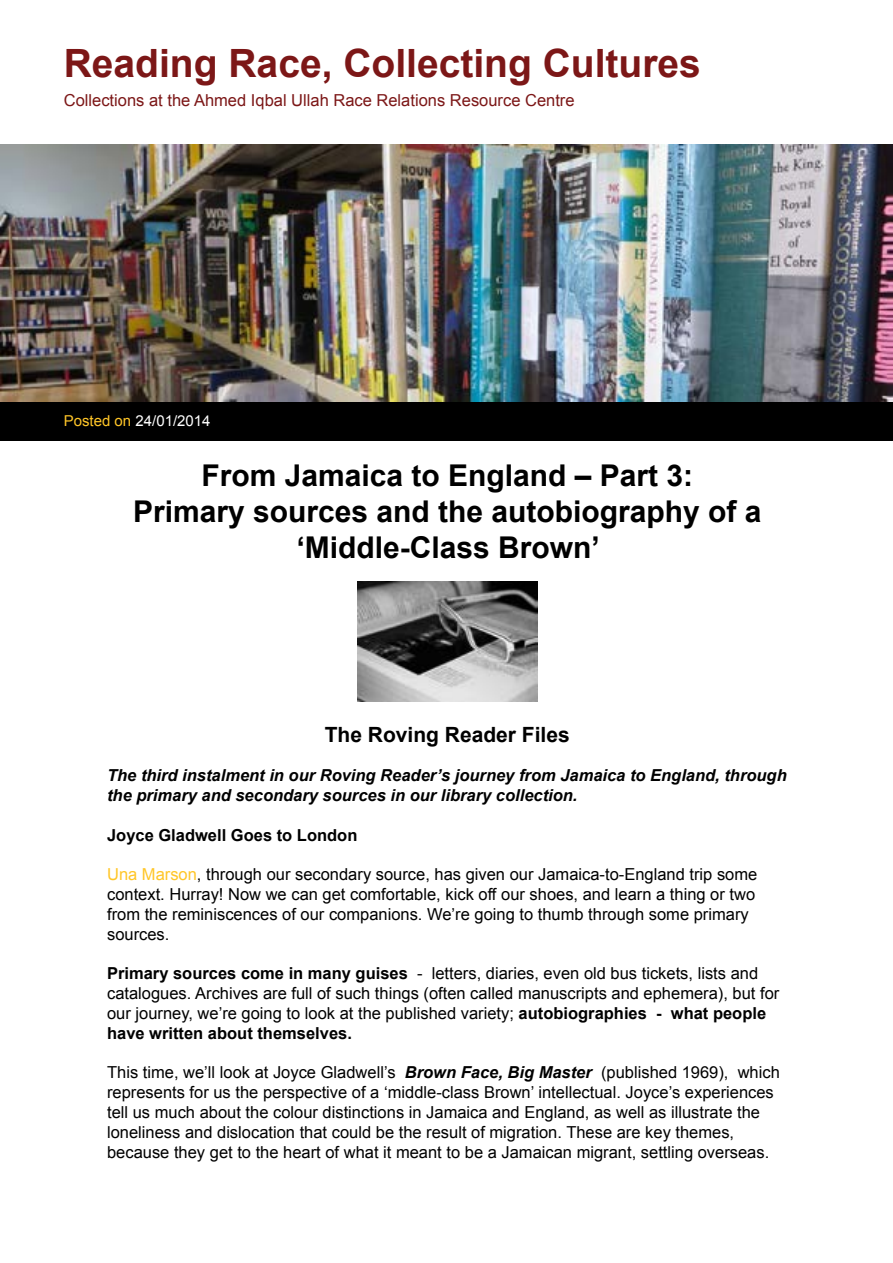
<style>
.page{position:relative;width:893px;height:1263px;background:#fff}
.page>*{position:absolute;margin:0;border:0;box-sizing:border-box;transform-origin:0 0}
.t1{font:700 39px "Arial";color:#7c1717}
.t2{font:700 30px/36px "Arial";color:#000;text-align:center}
.t3{font:700 21px "Arial";color:#000}
.t4{font:16.5px/19.8px "Arial";color:#000}
.t5{font:italic 700 16.5px/19.8px "Arial";color:#000}
.t6{font:16.5px "Arial";color:#7c1717}
.t7{font:700 16.5px "Arial";color:#000}
.t8{font:15px "Arial";color:#fff}
.s1{color:#ffc628}
.s2{font-weight:700}
.s3{font-weight:700;font-style:italic}
</style>
<div class="page">
<img style="left:0;top:145px;width:893px;height:257px">
<div style="left:0;top:403px;width:893px;height:38px;background:#000"></div>
<img style="left:357px;top:581px;width:180px;height:121px">
<h1 class="t1" style="left:64px;top:38px;width:639px">Reading Race, Collecting Cultures</h1>
<p class="t6" style="left:64px;top:89px;width:512px">Collections at the Ahmed Iqbal Ullah Race Relations Resource Centre</p>
<p class="t8" style="left:64px;top:411px;width:148px"><span class="s1">Posted on</span> 24/01/2014</p>
<h2 class="t2" style="left:133px;top:458px;width:630px">From Jamaica to England – Part 3:<br>Primary sources and the autobiography of a ‘Middle-Class Brown’</h2>
<p class="t3" style="left:325px;top:720px;width:247px">The Roving Reader Files</p>
<p class="t5" style="left:107px;top:766px;width:681px">The third instalment in our Roving Reader’s journey from Jamaica to England, through the primary and secondary sources in our library collection.</p>
<p class="t7" style="left:107px;top:824px;width:252px">Joyce Gladwell Goes to London</p>
<p class="t4" style="left:107px;top:865px;width:652px"><span class="s1">Una Marson</span>, through our secondary source, has given our Jamaica-to-England trip some context. Hurray! Now we can get comfortable, kick off our shoes, and learn a thing or two from the reminiscences of our companions. We’re going to thumb through some primary sources.</p>
<p class="t4" style="left:107px;top:964px;width:674px"><span class="s2">Primary sources come in many guises</span> - letters, diaries, even old bus tickets, lists and catalogues. Archives are full of such things (often called manuscripts and ephemera), but for our journey, we’re going to look at the published variety; <span class="s2">autobiographies - what people have written about themselves.</span></p>
<p class="t4" style="left:107px;top:1063px;width:674px">This time, we’ll look at Joyce Gladwell’s <span class="s3">Brown Face, Big Master</span> (published 1969), which represents for us the perspective of a ‘middle-class Brown’ intellectual. Joyce’s experiences tell us much about the colour distinctions in Jamaica and England, as well as illustrate the loneliness and dislocation that could be the result of migration. These are key themes, because they get to the heart of what it meant to be a Jamaican migrant, settling overseas.</p>
</div>
